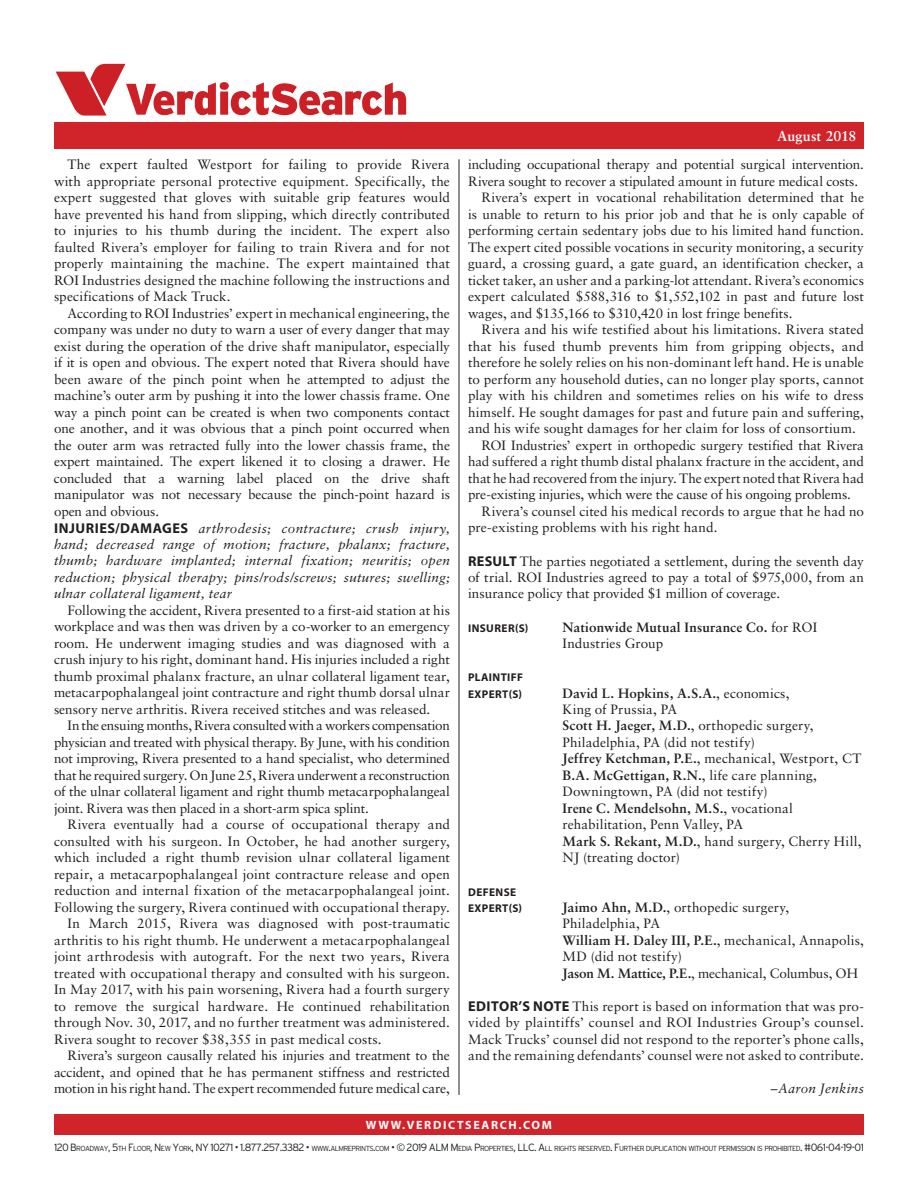
<style>
.page{position:relative;width:918px;height:1188px;background:#fff}
.page>*{position:absolute;margin:0;border:0;box-sizing:border-box;transform-origin:0 0}
.t1{font:700 14.25px "Sabon LT Std";letter-spacing:.005em;color:#fff}
.t2{font:13.5px/16.5px "Sabon LT Std";color:#231f20;text-align:justify}
.t3{font:700 13.5px/16.5px "Sabon LT Std";letter-spacing:.01em;color:#231f20}
.t4{font:italic 13.5px "Sabon LT Std";letter-spacing:.02em;color:#231f20}
.t5{font:700 12px "Myriad Pro";letter-spacing:.14em;color:#fff}
.t6{font:700 11.25px/16.5px "Myriad Pro";letter-spacing:.04em;color:#231f20}
.t7{font:300 10.5px "Interstate";letter-spacing:-.055em;color:#231f20}
.t8{font:300 7.35px "Interstate";letter-spacing:-.08em;color:#231f20}
.s1{font-family:"Myriad Pro";font-weight:700;font-size:14.25px}
.s2{font-style:italic}
.s3{font-weight:400}
.s4{font-weight:700}
.s5{font-size:7.35px}
.s6{font-size:10.5px}
</style>
<div class="page">
<hr style="left:459px;top:159px;width:1px;height:936px;background:#231f20">
<svg style="left:56px;top:64px;width:350px;height:52px"></svg>
<div style="left:54px;top:123px;width:810px;height:26px;background:#d1232a"></div>
<div style="left:54px;top:1115px;width:810px;height:20px;background:#d1232a"></div>
<p class="t2" style="left:54px;top:156px;width:398px;text-indent:14px">The expert faulted Westport for failing to provide Rivera with appropriate personal protective equipment. Specifically, the expert suggested that gloves with suitable grip features would have prevented his hand from slipping, which directly contributed to injuries to his thumb during the incident. The expert also faulted Rivera’s employer for failing to train Rivera and for not properly maintaining the machine. The expert maintained that ROI Industries designed the machine following the instructions and specifications of Mack Truck.</p>
<p class="t2" style="left:54px;top:305px;width:398px;text-align:left;text-indent:14px">According to ROI Industries’ expert in mechanical engineering, the company was under no duty to warn a user of every danger that may exist during the operation of the drive shaft manipulator, especially if it is open and obvious. The expert noted that Rivera should have been aware of the pinch point when he attempted to adjust the machine’s outer arm by pushing it into the lower chassis frame. One way a pinch point can be created is when two components contact one another, and it was obvious that a pinch point occurred when the outer arm was retracted fully into the lower chassis frame, the expert maintained. The expert likened it to closing a drawer. He concluded that a warning label placed on the drive shaft manipulator was not necessary because the pinch-point hazard is open and obvious.<br><span class="s1">INJURIES/DAMAGES</span> <span class="s2">arthrodesis; contracture; crush injury, hand; decreased range of motion; fracture, phalanx; fracture, thumb; hardware implanted; internal fixation; neuritis; open reduction; physical therapy; pins/rods/screws; sutures; swelling; ulnar collateral ligament, tear</span></p>
<p class="t2" style="left:54px;top:602px;width:397px;text-indent:14px">Following the accident, Rivera presented to a first-aid station at his workplace and was then was driven by a co-worker to an emergency room. He underwent imaging studies and was diagnosed with a crush injury to his right, dominant hand. His injuries included a right thumb proximal phalanx fracture, an ulnar collateral ligament tear, metacarpophalangeal joint contracture and right thumb dorsal ulnar sensory nerve arthritis. Rivera received stitches and was released.</p>
<p class="t2" style="left:54px;top:717px;width:398px;text-indent:14px">In the ensuing months, Rivera consulted with a workers compensation physician and treated with physical therapy. By June, with his condition not improving, Rivera presented to a hand specialist, who determined that he required surgery. On June 25, Rivera underwent a reconstruction of the ulnar collateral ligament and right thumb metacarpophalangeal joint. Rivera was then placed in a short-arm spica splint.</p>
<p class="t2" style="left:68px;top:816px;width:384px">Rivera eventually had a course of occupational therapy and</p>
<p class="t2" style="left:54px;top:833px;width:397px">consulted with his surgeon. In October, he had another surgery,</p>
<p class="t2" style="left:54px;top:849px;width:397px">which included a right thumb revision ulnar collateral ligament</p>
<p class="t2" style="left:54px;top:866px;width:397px">repair, a metacarpophalangeal joint contracture release and open</p>
<p class="t2" style="left:54px;top:882px;width:398px">reduction and internal fixation of the metacarpophalangeal joint.</p>
<p class="t2" style="left:54px;top:899px;width:398px">Following the surgery, Rivera continued with occupational therapy.</p>
<p class="t2" style="left:68px;top:915px;width:384px">In March 2015, Rivera was diagnosed with post-traumatic</p>
<p class="t2" style="left:54px;top:932px;width:397px">arthritis to his right thumb. He underwent a metacarpophalangeal</p>
<p class="t2" style="left:54px;top:948px;width:398px">joint arthrodesis with autograft. For the next two years, Rivera</p>
<p class="t2" style="left:54px;top:965px;width:397px">treated with occupational therapy and consulted with his surgeon.</p>
<p class="t2" style="left:54px;top:981px;width:397px">In May 2017, with his pain worsening, Rivera had a fourth surgery</p>
<p class="t2" style="left:54px;top:998px;width:397px">to remove the surgical hardware. He continued rehabilitation</p>
<p class="t2" style="left:54px;top:1014px;width:397px">through Nov. 30, 2017, and no further treatment was administered.</p>
<p class="t2" style="left:54px;top:1031px;width:329px">Rivera sought to recover $38,355 in past medical costs.</p>
<p class="t2" style="left:68px;top:1047px;width:384px">Rivera’s surgeon causally related his injuries and treatment to the</p>
<p class="t2" style="left:54px;top:1064px;width:397px">accident, and opined that he has permanent stiffness and restricted</p>
<p class="t2" style="left:54px;top:1080px;width:397px">motion in his right hand. The expert recommended future medical care,</p>
<p class="t1" style="left:777px;top:128px;width:81px">August 2018</p>
<p class="t2" style="left:468px;top:156px;width:398px">including occupational therapy and potential surgical intervention.</p>
<p class="t2" style="left:468px;top:173px;width:392px">Rivera sought to recover a stipulated amount in future medical costs.</p>
<p class="t2" style="left:482px;top:189px;width:384px">Rivera’s expert in vocational rehabilitation determined that he</p>
<p class="t2" style="left:468px;top:206px;width:397px">is unable to return to his prior job and that he is only capable of</p>
<p class="t2" style="left:468px;top:222px;width:397px">performing certain sedentary jobs due to his limited hand function.</p>
<p class="t2" style="left:468px;top:239px;width:397px">The expert cited possible vocations in security monitoring, a security</p>
<p class="t2" style="left:468px;top:255px;width:398px">guard, a crossing guard, a gate guard, an identification checker, a</p>
<p class="t2" style="left:468px;top:272px;width:397px">ticket taker, an usher and a parking-lot attendant. Rivera’s economics</p>
<p class="t2" style="left:468px;top:288px;width:397px">expert calculated $588,316 to $1,552,102 in past and future lost</p>
<p class="t2" style="left:468px;top:305px;width:326px">wages, and $135,166 to $310,420 in lost fringe benefits.</p>
<p class="t2" style="left:482px;top:321px;width:384px">Rivera and his wife testified about his limitations. Rivera stated</p>
<p class="t2" style="left:468px;top:338px;width:397px">that his fused thumb prevents him from gripping objects, and</p>
<p class="t2" style="left:468px;top:354px;width:397px">therefore he solely relies on his non-dominant left hand. He is unable</p>
<p class="t2" style="left:468px;top:371px;width:398px">to perform any household duties, can no longer play sports, cannot</p>
<p class="t2" style="left:468px;top:387px;width:397px">play with his children and sometimes relies on his wife to dress</p>
<p class="t2" style="left:468px;top:404px;width:398px">himself. He sought damages for past and future pain and suffering,</p>
<p class="t2" style="left:468px;top:420px;width:389px">and his wife sought damages for her claim for loss of consortium.</p>
<p class="t2" style="left:482px;top:437px;width:384px">ROI Industries’ expert in orthopedic surgery testified that Rivera</p>
<p class="t2" style="left:468px;top:453px;width:397px">had suffered a right thumb distal phalanx fracture in the accident, and</p>
<p class="t2" style="left:468px;top:470px;width:397px">that he had recovered from the injury. The expert noted that Rivera had</p>
<p class="t2" style="left:468px;top:486px;width:384px">pre-existing injuries, which were the cause of his ongoing problems.</p>
<p class="t2" style="left:482px;top:503px;width:384px">Rivera’s counsel cited his medical records to argue that he had no</p>
<p class="t2" style="left:468px;top:519px;width:251px">pre-existing problems with his right hand.</p>
<p class="t2" style="left:468px;top:552px;width:397px"><span class="s1">RESULT</span> The parties negotiated a settlement, during the seventh day of trial. ROI Industries agreed to pay a total of $975,000, from an insurance policy that provided $1 million of coverage.</p>
<p class="t6" style="left:468px;top:619px;width:62px">INSURER(S)</p>
<p class="t3" style="left:563px;top:618px;width:256px">Nationwide Mutual Insurance Co. <span class="s3">for ROI<br>Industries Group</span></p>
<p class="t6" style="left:468px;top:669px;width:56px">PLAINTIFF<br>EXPERT(S)</p>
<p class="t2" style="left:563px;top:684px;width:300px;text-align:left"><span class="s4">David L. Hopkins, A.S.A.</span>, economics,<br>King of Prussia, PA<br><span class="s4">Scott H. Jaeger, M.D.</span>, orthopedic surgery, Philadelphia, PA (did not testify)<br><span class="s4">Jeffrey Ketchman, P.E.</span>, mechanical, Westport, CT <span class="s4">B.A. McGettigan, R.N.</span>, life care planning, Downingtown, PA (did not testify)<br><span class="s4">Irene C. Mendelsohn, M.S.</span>, vocational rehabilitation, Penn Valley, PA<br><span class="s4">Mark S. Rekant, M.D.</span>, hand surgery, Cherry Hill, NJ (treating doctor)</p>
<p class="t6" style="left:468px;top:883px;width:55px">DEFENSE<br>EXPERT(S)</p>
<p class="t2" style="left:563px;top:899px;width:303px;text-align:left"><span class="s4">Jaimo Ahn, M.D.</span>, orthopedic surgery, Philadelphia, PA<br><span class="s4">William H. Daley III, P.E.</span>, mechanical, Annapolis, MD (did not testify)<br><span class="s4">Jason M. Mattice, P.E.</span>, mechanical, Columbus, OH</p>
<p class="t2" style="left:468px;top:998px;width:397px"><span class="s1">EDITOR’S NOTE</span> This report is based on information that was pro&shy;vided by plaintiffs’ counsel and ROI Industries Group’s counsel.<br>Mack Trucks’ counsel did not respond to the reporter’s phone calls, and the remaining defendants’ counsel were not asked to contribute.</p>
<p class="t4" style="left:771px;top:1081px;width:95px">–Aaron Jenkins</p>
<p class="t5" style="left:366px;top:1117px;width:188px">WWW.VERDICTSEARCH.COM</p>
<p class="t7" style="left:54px;top:1142px;width:383px">120 B<span class="s5">ROADWAY</span>, 5<span class="s5">TH</span> F<span class="s5">LOOR</span>, N<span class="s5">EW</span> Y<span class="s5">ORK</span>, NY 10271 • 1.877.257.3382 • <span class="s5">WWW</span>.<span class="s5">ALMREPRINTS</span>.<span class="s5">COM</span> • © 2019 ALM</p>
<p class="t8" style="left:451px;top:1145px;width:415px"><span class="s6">M</span> EDIA <span class="s6">P</span>ROPERTIES<span class="s6">, LLC. A</span>LL RIGHTS RESERVED<span class="s6">. F</span>URTHER DUPLICATION WITHOUT PERMISSION IS PROHIBITED<span class="s6">. #061-04-19-01</span></p>
</div>
